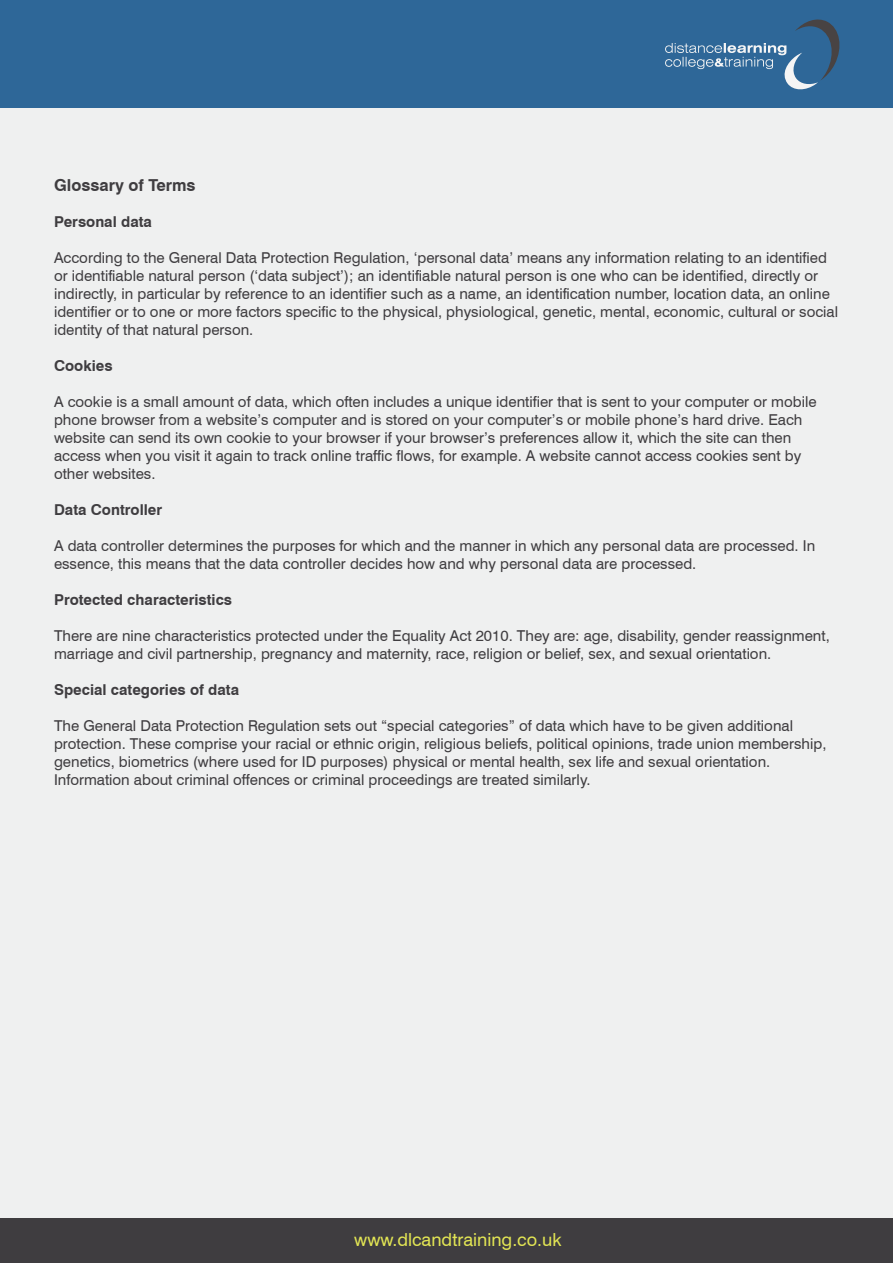
<style>
.page{position:relative;width:893px;height:1263px;background:#fff}
.page>*{position:absolute;margin:0;border:0;box-sizing:border-box;transform-origin:0 0}
.t1{font:18px "Swiss 721 BT";color:#e2e554}
.t2{font:700 16.5px "Swiss 721 BT";color:#3f3d40}
.t3{font:15px/18px "Swiss 721 BT";color:#3f3d40}
.t4{font:700 15px "Swiss 721 BT";color:#3f3d40}
</style>
<div class="page">
<div style="left:0;top:108px;width:893px;height:1111px;background:#eff0f0"></div>
<div style="left:0;top:0;width:893px;height:108px;background:#2e6798"></div>
<svg style="left:665px;top:19px;width:175px;height:71px"></svg>
<div style="left:0;top:1219px;width:893px;height:44px;background:#3f3d40"></div>
<p class="t2" style="left:54px;top:175px;width:143px">Glossary of Terms</p>
<p class="t4" style="left:54px;top:213px;width:99px">Personal data</p>
<p class="t3" style="left:54px;top:249px;width:786px">According to the General Data Protection Regulation, ‘personal data’ means any information relating to an identified or identifiable natural person (‘data subject’); an identifiable natural person is one who can be identified, directly or indirectly, in particular by reference to an identifier such as a name, an identification number, location data, an online identifier or to one or more factors specific to the physical, physiological, genetic, mental, economic, cultural or social identity of that natural person.</p>
<p class="t4" style="left:54px;top:357px;width:60px">Cookies</p>
<p class="t3" style="left:54px;top:393px;width:764px">A cookie is a small amount of data, which often includes a unique identifier that is sent to your computer or mobile phone browser from a website’s computer and is stored on your computer’s or mobile phone’s hard drive. Each website can send its own cookie to your browser if your browser’s preferences allow it, which the site can then access when you visit it again to track online traffic flows, for example. A website cannot access cookies sent by other websites.</p>
<p class="t4" style="left:54px;top:501px;width:110px">Data Controller</p>
<p class="t3" style="left:54px;top:537px;width:763px">A data controller determines the purposes for which and the manner in which any personal data are processed. In essence, this means that the data controller decides how and why personal data are processed.</p>
<p class="t4" style="left:54px;top:591px;width:180px">Protected characteristics</p>
<p class="t3" style="left:54px;top:627px;width:777px">There are nine characteristics protected under the Equality Act 2010. They are: age, disability, gender reassignment, marriage and civil partnership, pregnancy and maternity, race, religion or belief, sex, and sexual orientation.</p>
<p class="t4" style="left:54px;top:681px;width:187px">Special categories of data</p>
<p class="t3" style="left:54px;top:717px;width:774px">The General Data Protection Regulation sets out “special categories” of data which have to be given additional protection. These comprise your racial or ethnic origin, religious beliefs, political opinions, trade union membership, genetics, biometrics (where used for ID purposes) physical or mental health, sex life and sexual orientation.<br>Information about criminal offences or criminal proceedings are treated similarly.</p>
<p class="t1" style="left:354px;top:1228px;width:209px">www.dlcandtraining.co.uk</p>
</div>
